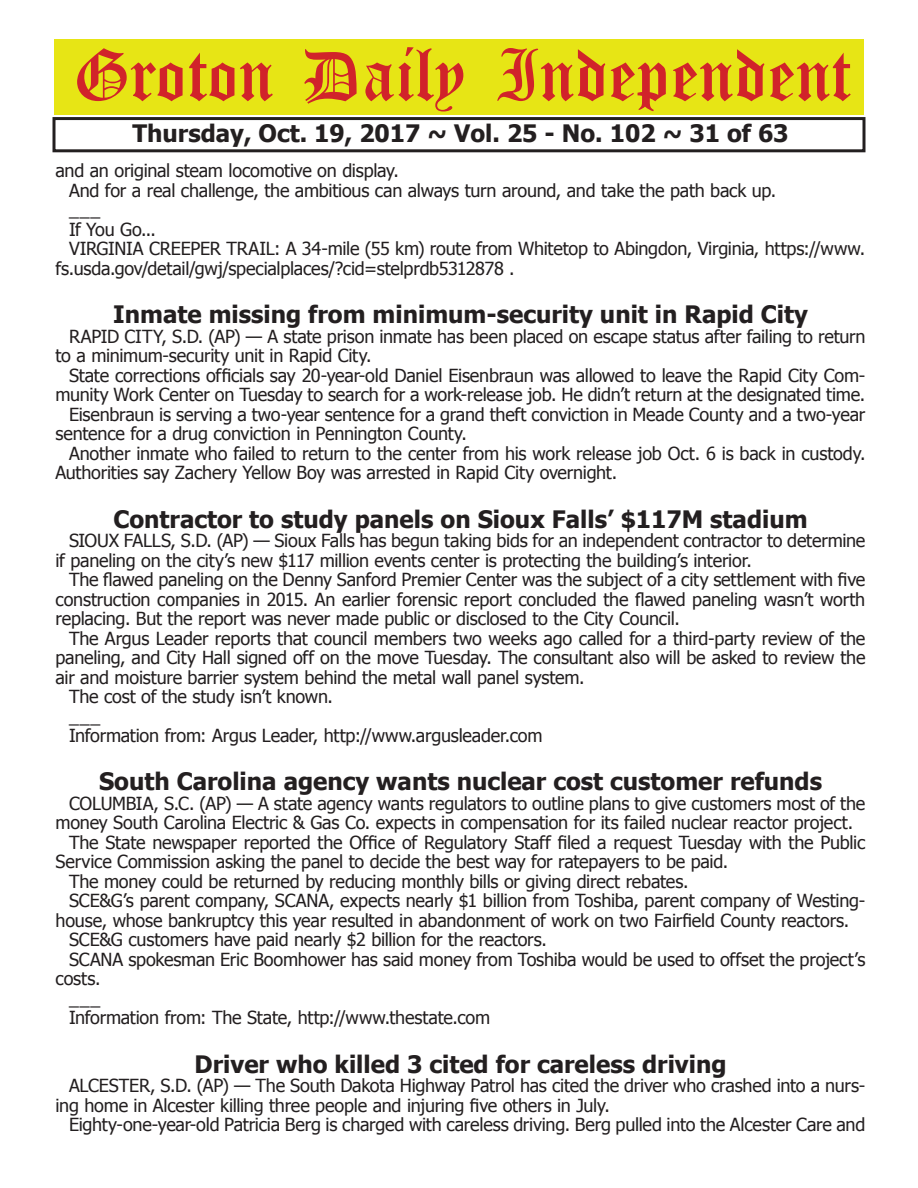
<style>
.page{position:relative;width:918px;height:1188px;background:#fff}
.page>*{position:absolute;margin:0;border:0;box-sizing:border-box;transform-origin:0 0}
.t1{font:54px "Old English Five";color:#d1232a}
.t2{font:700 24px "Tahoma";color:#231f20}
.t3{font:18px/19.5px "Tahoma";letter-spacing:-.01em;color:#231f20}
</style>
<div class="page">
<div style="left:52px;top:117px;width:814px;height:35px;border:3px solid #231f20"></div>
<div style="left:54px;top:40px;width:810px;height:75px;background:#e7e515"></div>
<h1 class="t1" style="left:73px;top:50px;width:779px">Groton Daily Independent</h1>
<h2 class="t2" style="left:133px;top:116px;width:658px">Thursday, Oct. 19, 2017 ~ Vol. 25 - No. 102 ~ 31 of 63</h2>
<p class="t3" style="left:56px;top:160px;width:345px">and an original steam locomotive on display.</p>
<p class="t3" style="left:69px;top:180px;width:709px">And for a real challenge, the ambitious can always turn around, and take the path back up.</p>
<p class="t3" style="left:69px;top:199px;width:33px">___</p>
<p class="t3" style="left:69px;top:219px;width:89px">If You Go...</p>
<p class="t3" style="left:69px;top:238px;width:798px">VIRGINIA CREEPER TRAIL: A 34-mile (55 km) route from Whitetop to Abingdon, Virginia, https://www.</p>
<p class="t3" style="left:56px;top:258px;width:461px">fs.usda.gov/detail/gwj/specialplaces/?cid=stelprdb5312878 .</p>
<h2 class="t2" style="left:113px;top:298px;width:696px">Inmate missing from minimum-security unit in Rapid City</h2>
<p class="t3" style="left:56px;top:326px;width:812px;text-indent:14px">RAPID CITY, S.D. (AP) — A state prison inmate has been placed on escape status after failing to return to a minimum-security unit in Rapid City.</p>
<p class="t3" style="left:69px;top:365px;width:798px">State corrections officials say 20-year-old Daniel Eisenbraun was allowed to leave the Rapid City Com-</p>
<p class="t3" style="left:56px;top:384px;width:811px">munity Work Center on Tuesday to search for a work-release job. He didn’t return at the designated time.</p>
<p class="t3" style="left:69px;top:404px;width:798px">Eisenbraun is serving a two-year sentence for a grand theft conviction in Meade County and a two-year</p>
<p class="t3" style="left:56px;top:423px;width:413px">sentence for a drug conviction in Pennington County.</p>
<p class="t3" style="left:69px;top:443px;width:798px">Another inmate who failed to return to the center from his work release job Oct. 6 is back in custody.</p>
<p class="t3" style="left:56px;top:462px;width:563px">Authorities say Zachery Yellow Boy was arrested in Rapid City overnight.</p>
<h2 class="t2" style="left:113px;top:502px;width:696px">Contractor to study panels on Sioux Falls’ $117M stadium</h2>
<p class="t3" style="left:56px;top:530px;width:811px;text-indent:14px">SIOUX FALLS, S.D. (AP) — Sioux Falls has begun taking bids for an independent contractor to determine if paneling on the city’s new $117 million events center is protecting the building’s interior.</p>
<p class="t3" style="left:56px;top:569px;width:811px;text-align:justify;text-indent:14px">The flawed paneling on the Denny Sanford Premier Center was the subject of a city settlement with five construction companies in 2015. An earlier forensic report concluded the flawed paneling wasn’t worth replacing. But the report was never made public or disclosed to the City Council.</p>
<p class="t3" style="left:69px;top:627px;width:798px">The Argus Leader reports that council members two weeks ago called for a third-party review of the</p>
<p class="t3" style="left:56px;top:647px;width:812px">paneling, and City Hall signed off on the move Tuesday. The consultant also will be asked to review the</p>
<p class="t3" style="left:56px;top:666px;width:531px">air and moisture barrier system behind the metal wall panel system.</p>
<p class="t3" style="left:69px;top:686px;width:266px">The cost of the study isn’t known.</p>
<p class="t3" style="left:69px;top:705px;width:33px">___</p>
<p class="t3" style="left:69px;top:725px;width:475px">Information from: Argus Leader, http://www.argusleader.com</p>
<h2 class="t2" style="left:99px;top:765px;width:724px">South Carolina agency wants nuclear cost customer refunds</h2>
<p class="t3" style="left:69px;top:793px;width:798px">COLUMBIA, S.C. (AP) — A state agency wants regulators to outline plans to give customers most of the</p>
<p class="t3" style="left:56px;top:812px;width:799px">money South Carolina Electric &amp; Gas Co. expects in compensation for its failed nuclear reactor project.</p>
<p class="t3" style="left:69px;top:832px;width:798px">The State newspaper reported the Office of Regulatory Staff filed a request Tuesday with the Public</p>
<p class="t3" style="left:56px;top:851px;width:674px">Service Commission asking the panel to decide the best way for ratepayers to be paid.</p>
<p class="t3" style="left:69px;top:871px;width:621px">The money could be returned by reducing monthly bills or giving direct rebates.</p>
<p class="t3" style="left:69px;top:890px;width:798px">SCE&amp;G’s parent company, SCANA, expects nearly $1 billion from Toshiba, parent company of Westing-</p>
<p class="t3" style="left:56px;top:910px;width:795px">house, whose bankruptcy this year resulted in abandonment of work on two Fairfield County reactors.</p>
<p class="t3" style="left:69px;top:929px;width:480px">SCE&amp;G customers have paid nearly $2 billion for the reactors.</p>
<p class="t3" style="left:69px;top:949px;width:798px">SCANA spokesman Eric Boomhower has said money from Toshiba would be used to offset the project’s</p>
<p class="t3" style="left:56px;top:968px;width:47px">costs.</p>
<p class="t3" style="left:69px;top:988px;width:33px">___</p>
<p class="t3" style="left:69px;top:1007px;width:423px">Information from: The State, http://www.thestate.com</p>
<h2 class="t2" style="left:195px;top:1047px;width:533px">Driver who killed 3 cited for careless driving</h2>
<p class="t3" style="left:56px;top:1075px;width:812px;text-indent:14px">ALCESTER, S.D. (AP) — The South Dakota Highway Patrol has cited the driver who crashed into a nurs&shy;ing home in Alcester killing three people and injuring five others in July.</p>
<p class="t3" style="left:69px;top:1114px;width:798px">Eighty-one-year-old Patricia Berg is charged with careless driving. Berg pulled into the Alcester Care and</p>
</div>
